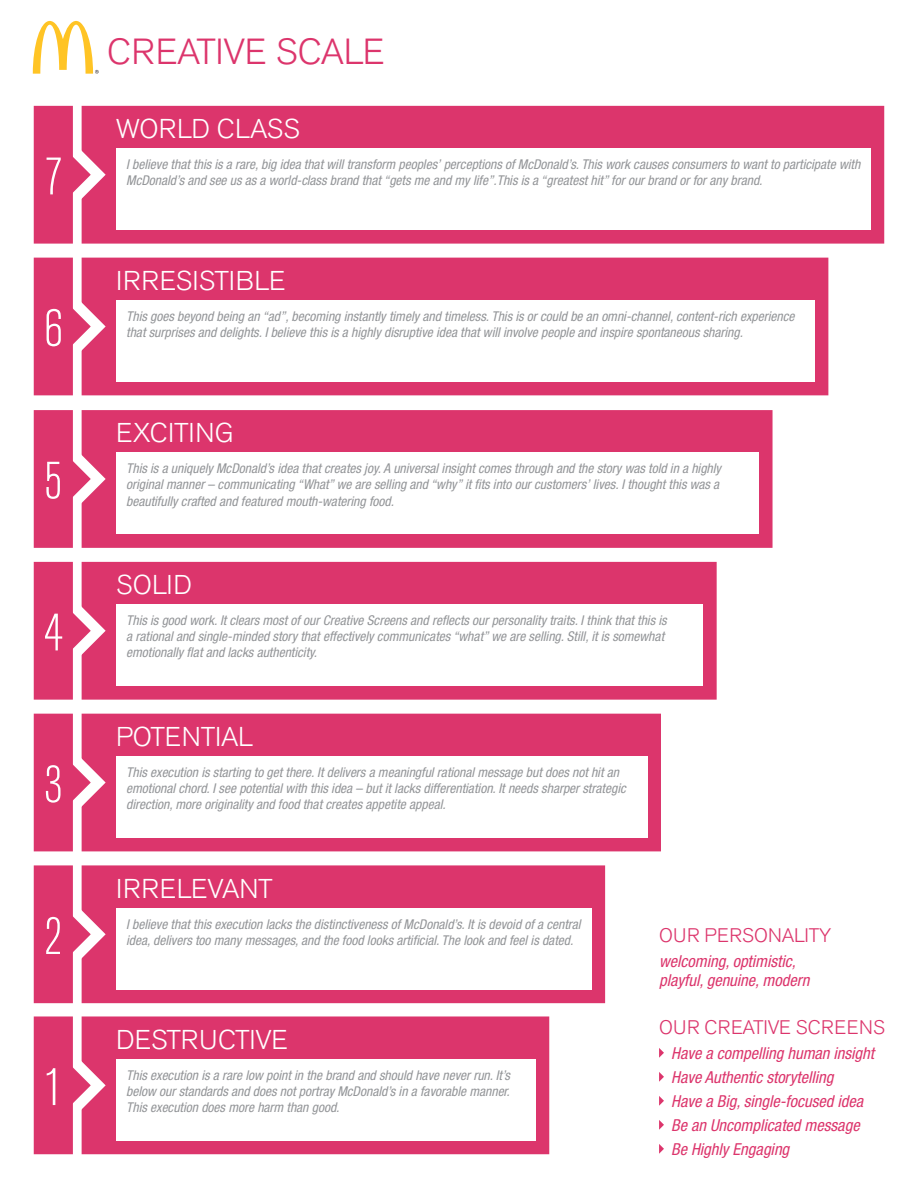
<style>
.page{position:relative;width:918px;height:1188px;background:#fff}
.page>*{position:absolute;margin:0;border:0;box-sizing:border-box;transform-origin:0 0}
.t1{font:300 condensed 52.5px "Akzidenz Grotesk BE";color:#fff}
.t2{font:300 36px "Akzidenz Grotesk BE";letter-spacing:-.01em;color:#dc356c}
.t3{font:300 27px "Akzidenz Grotesk BE";letter-spacing:-.01em;color:#fff}
.t4{font:300 27px "Akzidenz Grotesk BE";letter-spacing:.01em;color:#fff}
.t5{font:300 19.5px "Akzidenz Grotesk BE";letter-spacing:.01em;color:#dc356c}
.t6{font:italic condensed 16.5px/19.8px "Helvetica Neue";color:#dc356c}
.t7{font:italic condensed 13.5px/16.2px "Helvetica Neue";color:#939598}
</style>
<div class="page">
<div style="left:113px;top:106px;width:771px;height:138px;background:#dc356c"></div>
<svg style="left:659px;top:1048px;width:5px;height:10px"></svg>
<svg style="left:659px;top:1144px;width:5px;height:10px"></svg>
<svg style="left:659px;top:1120px;width:5px;height:10px"></svg>
<svg style="left:659px;top:1096px;width:5px;height:10px"></svg>
<svg style="left:659px;top:1072px;width:5px;height:10px"></svg>
<svg style="left:33px;top:21px;width:66px;height:53px"></svg>
<div style="left:113px;top:1016px;width:436px;height:138px;background:#dc356c"></div>
<div style="left:116px;top:1059px;width:420px;height:81px;background:#fff"></div>
<svg style="left:34px;top:1016px;width:79px;height:138px;background:#e05080"></svg>
<div style="left:113px;top:865px;width:492px;height:138px;background:#dc356c"></div>
<div style="left:116px;top:908px;width:475px;height:81px;background:#fff"></div>
<svg style="left:34px;top:865px;width:79px;height:138px;background:#e05080"></svg>
<div style="left:113px;top:714px;width:548px;height:137px;background:#dc356c"></div>
<div style="left:116px;top:756px;width:531px;height:82px;background:#fff"></div>
<svg style="left:34px;top:714px;width:79px;height:137px;background:#e04f7f"></svg>
<div style="left:113px;top:562px;width:604px;height:138px;background:#dc356c"></div>
<div style="left:116px;top:604px;width:587px;height:82px;background:#fff"></div>
<svg style="left:34px;top:562px;width:79px;height:138px;background:#e0507f"></svg>
<div style="left:113px;top:410px;width:660px;height:138px;background:#dc356c"></div>
<div style="left:116px;top:453px;width:643px;height:81px;background:#fff"></div>
<svg style="left:34px;top:410px;width:79px;height:138px;background:#e0507f"></svg>
<div style="left:113px;top:258px;width:715px;height:137px;background:#dc356c"></div>
<div style="left:116px;top:300px;width:699px;height:82px;background:#fff"></div>
<svg style="left:34px;top:258px;width:79px;height:137px;background:#e04f7f"></svg>
<div style="left:116px;top:148px;width:754px;height:82px;background:#fff"></div>
<svg style="left:34px;top:106px;width:79px;height:138px;background:#e0507f"></svg>
<p class="t1" style="left:44px;top:148px;width:20px">7</p>
<p class="t1" style="left:44px;top:300px;width:20px">6</p>
<p class="t1" style="left:44px;top:452px;width:20px">5</p>
<p class="t1" style="left:44px;top:604px;width:20px">4</p>
<p class="t1" style="left:44px;top:756px;width:20px">3</p>
<p class="t1" style="left:44px;top:908px;width:20px">2</p>
<p class="t1" style="left:44px;top:1059px;width:20px">1</p>
<p class="t2" style="left:107px;top:31px;width:279px">CREATIVE SCALE</p>
<p class="t3" style="left:116px;top:114px;width:185px">WORLD CLASS</p>
<p class="t7" style="left:126px;top:156px;width:736px">I believe that this is a rare, big idea that will transform peoples’ perceptions of McDonald’s. This work causes consumers to want to participate with</p>
<p class="t7" style="left:126px;top:172px;width:638px">McDonald’s and see us as a world-class brand that “gets me and my life”.This is a “greatest hit” for our brand or for any brand.</p>
<p class="t4" style="left:116px;top:265px;width:171px">IRRESISTIBLE</p>
<p class="t7" style="left:126px;top:308px;width:670px">This goes beyond being an “ad”, becoming instantly timely and timeless. This is or could be an omni-channel, content-rich experience</p>
<p class="t7" style="left:126px;top:324px;width:618px">that surprises and delights. I believe this is a highly disruptive idea that will involve people and inspire spontaneous sharing.</p>
<p class="t4" style="left:116px;top:418px;width:119px">EXCITING</p>
<p class="t7" style="left:126px;top:460px;width:596px">This is a uniquely McDonald’s idea that creates joy. A universal insight comes through and the story was told in a highly original manner – communicating “What” we are selling and “why” it fits into our customers’ lives. I thought this was a</p>
<p class="t7" style="left:126px;top:493px;width:269px">beautifully crafted and featured mouth-watering food.</p>
<p class="t3" style="left:116px;top:570px;width:78px">SOLID</p>
<p class="t7" style="left:126px;top:612px;width:542px">This is good work. It clears most of our Creative Screens and reflects our personality traits. I think that this is a rational and single-minded story that effectively communicates “what” we are selling. Still, it is somewhat</p>
<p class="t7" style="left:126px;top:645px;width:192px">emotionally flat and lacks authenticity.</p>
<p class="t3" style="left:116px;top:722px;width:139px">POTENTIAL</p>
<p class="t7" style="left:126px;top:764px;width:501px">This execution is starting to get there. It delivers a meaningful rational message but does not hit an emotional chord. I see potential with this idea – but it lacks differentiation. It needs sharper strategic</p>
<p class="t7" style="left:126px;top:796px;width:321px">direction, more originality and food that creates appetite appeal.</p>
<p class="t3" style="left:116px;top:873px;width:158px">IRRELEVANT</p>
<p class="t7" style="left:126px;top:916px;width:456px">I believe that this execution lacks the distinctiveness of McDonald’s. It is devoid of a central</p>
<p class="t7" style="left:126px;top:932px;width:449px">idea, delivers too many messages, and the food looks artificial. The look and feel is dated.</p>
<p class="t3" style="left:116px;top:1024px;width:173px">DESTRUCTIVE</p>
<p class="t7" style="left:126px;top:1067px;width:385px">This execution is a rare low point in the brand and should have never run. It’s below our standards and does not portray McDonald’s in a favorable manner.</p>
<p class="t7" style="left:126px;top:1099px;width:215px">This execution does more harm than good.</p>
<p class="t5" style="left:659px;top:924px;width:174px">OUR PERSONALITY</p>
<p class="t6" style="left:659px;top:951px;width:152px">welcoming, optimistic, playful, genuine, modern</p>
<p class="t5" style="left:659px;top:1016px;width:227px">OUR CREATIVE SCREENS</p>
<p class="t6" style="left:671px;top:1043px;width:204px">Have a compelling human insight</p>
<p class="t6" style="left:671px;top:1067px;width:164px">Have Authentic storytelling</p>
<p class="t6" style="left:671px;top:1091px;width:193px">Have a Big, single-focused idea</p>
<p class="t6" style="left:671px;top:1115px;width:190px">Be an Uncomplicated message</p>
<p class="t6" style="left:671px;top:1139px;width:120px">Be Highly Engaging</p>
</div>
